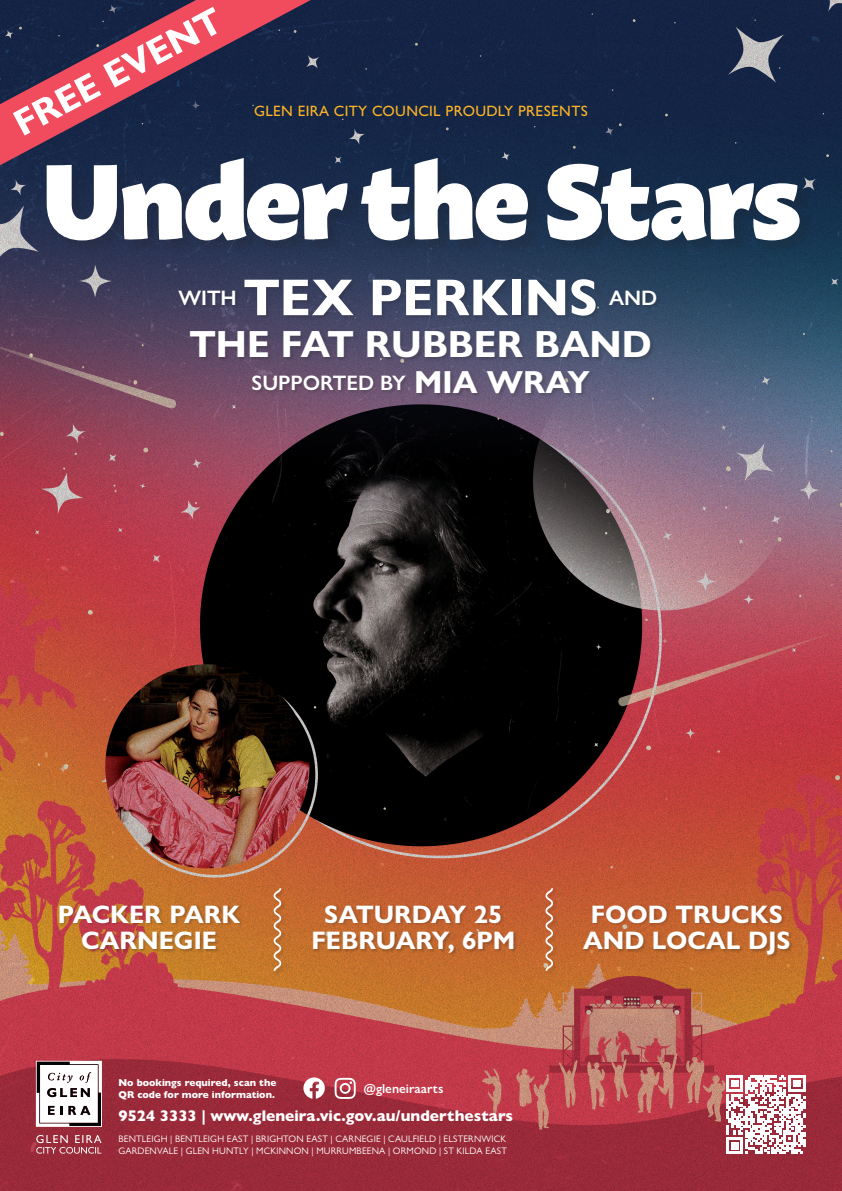
<style>
.page{position:relative;width:842px;height:1191px;background:#fff}
.page>*{position:absolute;margin:0;border:0;box-sizing:border-box;transform-origin:0 0}
.t1{font:700 52px "Gill Sans Nova";color:#fff}
.t2{font:700 38px "Gill Sans Nova";color:#fff}
.t3{font:700 37.1px "Gill Sans Nova";color:#fff}
.t4{font:700 25.4px/26.5px "Gill Sans Nova";color:#fff;text-align:center}
.t5{font:600 21px "Gill Sans Nova";color:#fff}
.t6{font:800 15.5px "Gill Sans Nova";color:#fff}
.t7{font:500 15px "Gill Sans Nova";letter-spacing:.02em;color:#fdb525}
.t8{font:600 13px "Gill Sans Nova";color:#fff}
.t9{font:800 10px/12px "Gill Sans Nova";color:#fff}
.Body{font:9.5px/11.7px "Gill Sans Nova";letter-spacing:.015em;color:#fff}
.s1{font-weight:700;font-size:32px}
</style>
<div class="page">
<img style="left:0;top:0;width:842px;height:1191px">
<svg style="left:0;top:0;width:311px;height:165px;background:#59314d"></svg>
<svg style="left:303px;top:1077px;width:22px;height:21px"></svg>
<svg style="left:335px;top:1077px;width:21px;height:22px"></svg>
<svg style="left:36px;top:1135px;width:66px;height:18px"></svg>
<svg style="left:36px;top:1060px;width:66px;height:66px"></svg>
<div style="left:59px;top:904px;width:185px;height:49px;background:#231f20;opacity:.26"></div>
<div style="left:582px;top:904px;width:211px;height:54px;background:#231f20;opacity:.26"></div>
<div style="left:313px;top:904px;width:204px;height:52px;background:#231f20;opacity:.26"></div>
<div style="left:544px;top:887px;width:14px;height:88px;background:#231f20;opacity:.2"></div>
<svg style="left:545px;top:888px;width:8px;height:82px"></svg>
<div style="left:273px;top:887px;width:13px;height:88px;background:#231f20;opacity:.2"></div>
<svg style="left:274px;top:888px;width:7px;height:82px"></svg>
<div style="left:177px;top:278px;width:484px;height:120px;background:#231f20;opacity:.24"></div>
<svg style="left:726px;top:1075px;width:79px;height:79px"></svg>
<div style="left:49px;top:161px;width:764px;height:93px;background:#231f20;opacity:.17"></div>
<svg style="left:47px;top:158px;width:753px;height:82px"></svg>
<p class="t3" style="left:6px;top:105px;width:231px;rotate:-28deg">FREE EVENT</p>
<p class="t7" style="left:254px;top:102px;width:335px">GLEN EIRA CITY COUNCIL PROUDLY PRESENTS</p>
<p class="t1" style="left:244px;top:265px;width:356px">TEX PERKINS</p>
<p class="t2" style="left:189px;top:321px;width:464px">THE FAT RUBBER BAND</p>
<p class="t5" style="left:178px;top:285px;width:60px">WITH</p>
<p class="t5" style="left:609px;top:285px;width:50px">AND</p>
<p class="t5" style="left:252px;top:369px;width:340px">SUPPORTED BY <span class="s1">MIA WRAY</span></p>
<p class="t4" style="left:58px;top:900px;width:184px">PACKER PARK</p>
<p class="t4" style="left:81px;top:927px;width:137px">CARNEGIE</p>
<p class="t4" style="left:311px;top:900px;width:205px">SATURDAY 25<br>FEBRUARY, 6PM</p>
<p class="t4" style="left:591px;top:900px;width:193px">FOOD TRUCKS</p>
<p class="t4" style="left:583px;top:927px;width:209px">AND LOCAL DJS</p>
<p class="t9" style="left:118px;top:1076px;width:159px">No bookings required, scan the<br>QR code for more information.</p>
<p class="t8" style="left:364px;top:1080px;width:81px">@gleneiraarts</p>
<p class="Body" style="left:118px;top:1133px;width:390px">BENTLEIGH | BENTLEIGH EAST | BRIGHTON EAST | CARNEGIE | CAULFIELD | ELSTERNWICK<br>GARDENVALE | GLEN HUNTLY | MCKINNON | MURRUMBEENA | ORMOND | ST KILDA EAST</p>
<p class="t6" style="left:118px;top:1106px;width:396px">9524 3333 | www.gleneira.vic.gov.au/underthestars</p>
</div>
